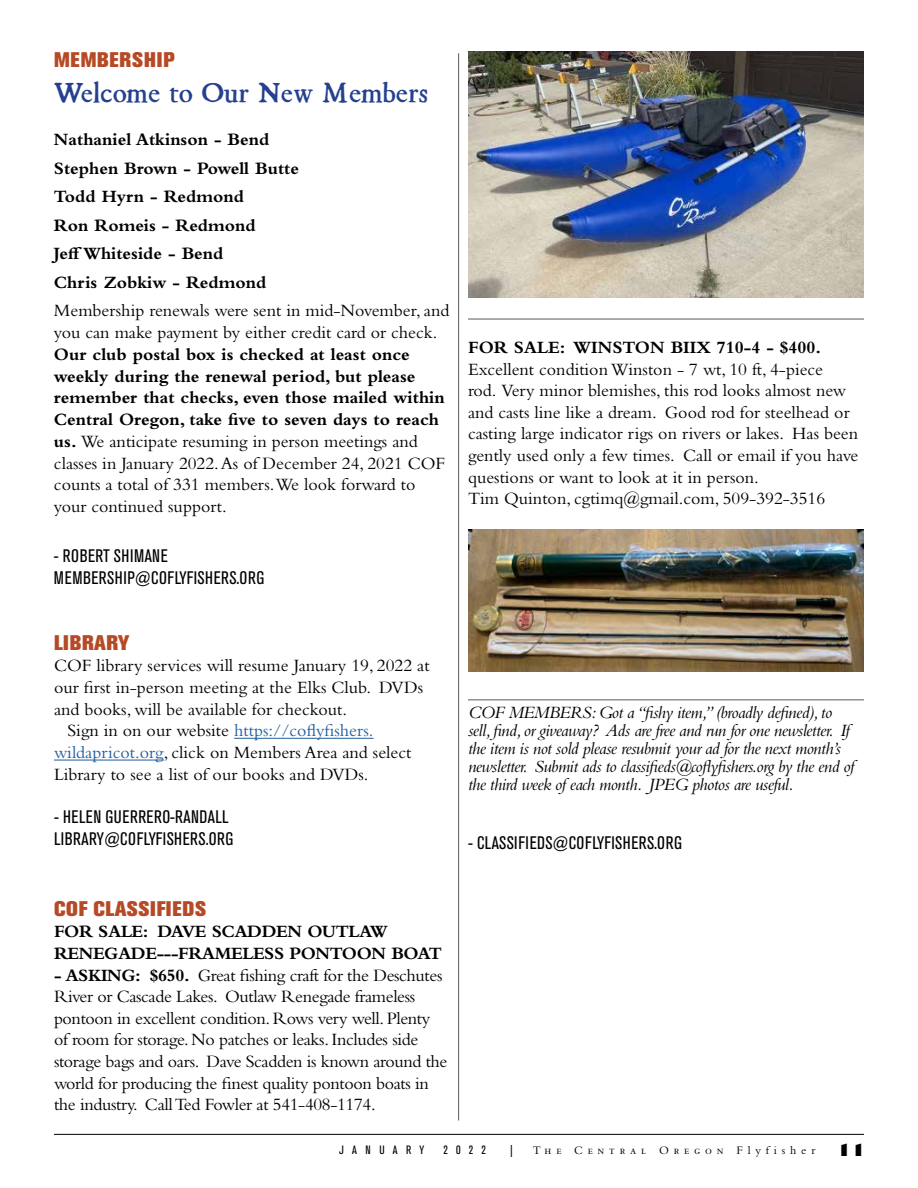
<style>
.page{position:relative;width:918px;height:1188px;background:#fff}
.page>*{position:absolute;margin:0;border:0;box-sizing:border-box;transform-origin:0 0}
.t1{font:27px "Kis Miklos";color:#25408f}
.t2{font:800 21px "Akzidenz Grotesk BE";letter-spacing:.04em;color:#b64926}
.t3{font:800 21px "Akzidenz Grotesk BE";letter-spacing:.02em;color:#b64926}
.t4{font:18px/21.6px "Bembo Std";color:#000}
.t5{font:700 18px/21.8px "Bembo Std";color:#000}
.t6{font:18px/21.6px "Bembo Std";letter-spacing:-.02em;color:#000}
.t7{font:italic 18px/18px "Bembo Std";letter-spacing:-.03em;color:#000}
.t8{font:condensed 18px/21.8px "Akzidenz Grotesk BE";letter-spacing:.02em;color:#000}
.t9{font:18px/21.8px "Bembo Std";letter-spacing:.02em;color:#000}
.t10{font:700 18px/21.6px "Bembo Std";letter-spacing:-.02em;color:#000}
.t11{font:18px "Bembo Std";color:#215e9e}
.t12{font:800 16.5px "Gill Sans Std";color:#000}
.t13{font:12px "Bembo Std";letter-spacing:.4em;color:#000}
.t14{font:condensed 12px "Akzidenz Grotesk BE";letter-spacing:.7em;color:#000}
.s1{font-weight:400}
.s2{color:#000}
.s3{color:#215e9e}
.s4{font-weight:700}
</style>
<div class="page">
<hr style="left:54px;top:1134px;width:810px;height:1px;background:#000">
<hr style="left:458px;top:53px;width:1px;height:1068px;background:#58595b">
<hr style="left:234px;top:738px;width:140px;height:1px;background:#215e9e">
<hr style="left:54px;top:760px;width:110px;height:1px;background:#215e9e">
<img style="left:468px;top:51px;width:396px;height:247px">
<hr style="left:468px;top:319px;width:396px;height:1px;background:#58595b">
<img style="left:468px;top:529px;width:396px;height:143px">
<hr style="left:468px;top:699px;width:396px;height:1px;background:#58595b">
<p class="t2" style="left:54px;top:47px;width:122px">MEMBERSHIP</p>
<h1 class="t1" style="left:54px;top:77px;width:376px">Welcome to Our New Members</h1>
<p class="t5" style="left:54px;top:125px;width:247px;line-height:28.5px">Nathaniel Atkinson - Bend<br>Stephen Brown - Powell Butte<br>Todd Hyrn - Redmond<br>Ron Romeis - Redmond<br>Jeff Whiteside - Bend<br>Chris Zobkiw - Redmond</p>
<p class="t9" style="left:54px;top:300px;width:397px">Membership renewals were sent in mid-November, and you can make payment by either credit card or check.</p>
<p class="t5" style="left:54px;top:343px;width:393px">Our club postal box is checked at least once weekly during the renewal period, but please remember that checks, even those mailed within Central Oregon, take five to seven days to reach us. <span class="s1">We anticipate resuming in person meetings and classes in January 2022. As of December 24, 2021 COF counts a total of 331 members.We look forward to your continued support.</span></p>
<p class="t8" style="left:54px;top:546px;width:212px">- ROBERT SHIMANE<br>MEMBERSHIP@COFLYFISHERS.ORG</p>
<p class="t5" style="left:468px;top:336px;width:355px">FOR SALE: WINSTON BIIX 710-4 - $400.</p>
<p class="t4" style="left:468px;top:358px;width:392px">Excellent condition Winston - 7 wt, 10 ft, 4-piece<br>rod. Very minor blemishes, this rod looks almost new and casts line like a dream. Good rod for steelhead or casting large indicator rigs on rivers or lakes. Has been gently used only a few times. Call or email if you have questions or want to look at it in person.<br>Tim Quinton, cgtimq@gmail.com, 509-392-3516</p>
<p class="t3" style="left:54px;top:630px;width:77px">LIBRARY</p>
<p class="t4" style="left:54px;top:654px;width:377px">COF library services will resume January 19, 2022 at</p>
<p class="t4" style="left:54px;top:676px;width:371px">our first in-person meeting at the Elks Club. DVDs</p>
<p class="t4" style="left:54px;top:698px;width:295px">and books, will be available for checkout.</p>
<p class="t11" style="left:68px;top:720px;width:308px"><span class="s2">Sign in on our website</span> https://coflyfishers.</p>
<p class="t4" style="left:54px;top:741px;width:359px"><span class="s3">wildapricot.org</span>, click on Members Area and select</p>
<p class="t4" style="left:54px;top:763px;width:316px">Library to see a list of our books and DVDs.</p>
<p class="t8" style="left:54px;top:807px;width:181px">- HELEN GUERRERO-RANDALL<br>LIBRARY@COFLYFISHERS.ORG</p>
<p class="t7" style="left:468px;top:703px;width:388px">COF MEMBERS: Got a “fishy item,” (broadly defined), to sell, find, or giveaway? Ads are free and run for one newsletter. If the item is not sold please resubmit your ad for the next month’s newsletter. Submit ads to classifieds@coflyfishers.org by the end of the third week of each month. JPEG photos are useful.</p>
<p class="t8" style="left:468px;top:832px;width:215px">- CLASSIFIEDS@COFLYFISHERS.ORG</p>
<p class="t2" style="left:54px;top:896px;width:154px">COF CLASSIFIEDS</p>
<p class="t10" style="left:54px;top:921px;width:390px">FOR SALE: DAVE SCADDEN OUTLAW<br>RENEGADE---FRAMELESS PONTOON BOAT</p>
<p class="t6" style="left:54px;top:964px;width:395px"><span class="s4">- ASKING: $650.</span> Great fishing craft for the Deschutes River or Cascade Lakes. Outlaw Renegade frameless pontoon in excellent condition. Rows very well. Plenty of room for storage. No patches or leaks. Includes side storage bags and oars. Dave Scadden is known around the world for producing the finest quality pontoon boats in the industry. Call Ted Fowler at 541-408-1174.</p>
<p class="t14" style="left:339px;top:1143px;width:87px">JANUARY</p>
<p class="t14" style="left:443px;top:1143px;width:44px">2022</p>
<p class="t14" style="left:510px;top:1143px;width:4px">|</p>
<p class="t13" style="left:533px;top:1144px;width:284px">The Central Oregon Flyfisher</p>
<p class="t12" style="left:837px;top:1139px;width:30px">11</p>
</div>
